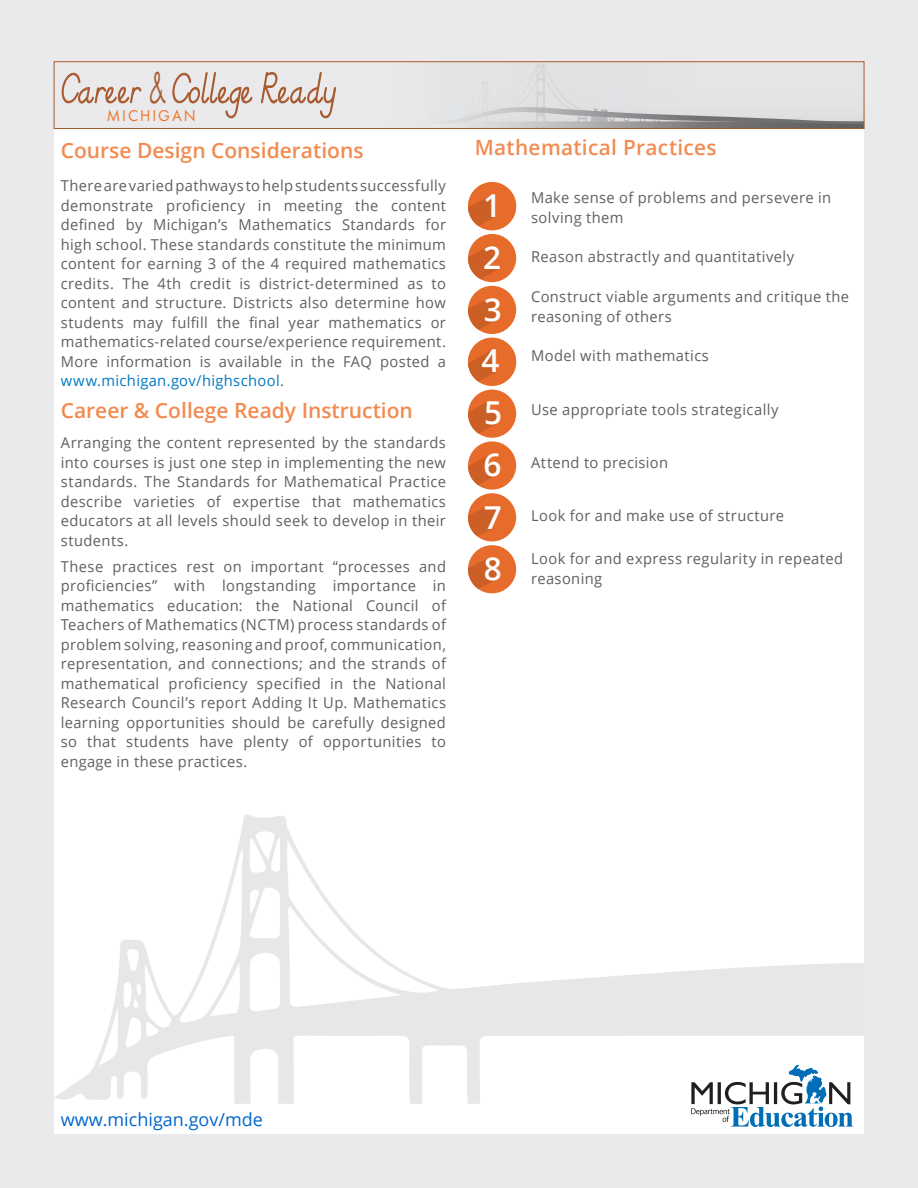
<style>
.page{position:relative;width:918px;height:1188px;background:#eaeaed}
.page>*{position:absolute;margin:0;border:0;box-sizing:border-box;transform-origin:0 0}
.t1{font:50.4px "Block Letters Tryout";letter-spacing:-.025em;color:#a95b30;scale:.65 1}
.Paragraph{font:600 31.65px "Open Sans";color:#fff}
.Heading{font:600 21px "Open Sans";color:#f28b51}
.B_head{font:600 21px "Open Sans";letter-spacing:.015em;color:#f28b51}
.t2{font:18px "Open Sans";color:#06c}
.t3{font:16.2px "Futura PT";letter-spacing:.125em;color:#f37128;scale:.96 1}
.Paragraph-2{font:15px/19.5px "Open Sans";letter-spacing:.025em;color:#5f5f61;text-align:justify}
.s1{font-family:"Delve Hand"}
.s2{color:#0079c2}
.s3{font-weight:600;font-size:31.65px;color:#fff}
</style>
<div class="page">
<div style="left:54px;top:128px;width:810px;height:1006px;background:#fff"></div>
<svg style="left:61px;top:63px;width:801px;height:64px"></svg>
<div style="left:54px;top:61px;width:810px;height:68px;border:1px solid #a95b30"></div>
<svg style="left:62px;top:73px;width:79px;height:30px"></svg>
<svg style="left:173px;top:72px;width:79px;height:46px"></svg>
<svg style="left:261px;top:69px;width:75px;height:49px"></svg>
<svg style="left:468px;top:182px;width:48px;height:411px"></svg>
<svg style="left:54px;top:814px;width:810px;height:290px"></svg>
<svg style="left:691px;top:1065px;width:162px;height:62px"></svg>
<h1 class="t1" style="left:62px;top:65px;width:424px">Career <span class="s1">&amp;</span> College Ready</h1>
<p class="t3" style="left:107px;top:106px;width:94px">MICHIGAN</p>
<p class="Heading" style="left:61px;top:136px;width:304px">Course Design Considerations</p>
<p class="Paragraph-2" style="left:61px;top:176px;width:387px">There are varied pathways to help students successfully demonstrate proficiency in meeting the content defined by Michigan’s Mathematics Standards for high school. These standards constitute the minimum content for earning 3 of the 4 required mathematics credits. The 4th credit is district-determined as to content and structure. Districts also determine how students may fulfill the final year mathematics or mathematics-related course/experience requirement.<br>More information is available in the FAQ posted a <span class="s2">www.michigan.gov/highschool</span>.</p>
<p class="Heading" style="left:61px;top:396px;width:354px">Career &amp; College Ready Instruction</p>
<p class="Paragraph-2" style="left:61px;top:433px;width:387px">Arranging the content represented by the standards into courses is just one step in implementing the new standards. The Standards for Mathematical Practice describe varieties of expertise that mathematics educators at all levels should seek to develop in their students.</p>
<p class="Paragraph-2" style="left:61px;top:556px;width:387px">These practices rest on important “processes and proficiencies” with longstanding importance in mathematics education: the National Council of Teachers of Mathematics (NCTM) process standards of problem solving, reasoning and proof, communication, representation, and connections; and the strands of mathematical proficiency specified in the National Research Council’s report Adding It Up. Mathematics learning opportunities should be carefully designed so that students have plenty of opportunities to engage in these practices.</p>
<p class="B_head" style="left:475px;top:133px;width:243px">Mathematical Practices</p>
<p class="Paragraph-2" style="left:531px;top:188px;width:301px;text-indent:-48px"><span class="s3">1</span> Make sense of problems and persevere in solving them</p>
<p class="Paragraph-2" style="left:483px;top:247px;width:313px"><span class="s3">2</span> Reason abstractly and quantitatively</p>
<p class="Paragraph" style="left:484px;top:288px;width:20px">3</p>
<p class="Paragraph-2" style="left:531px;top:287px;width:320px">Construct viable arguments and critique the reasoning of others</p>
<p class="Paragraph-2" style="left:482px;top:346px;width:229px"><span class="s3">4</span> Model with mathematics</p>
<p class="Paragraph-2" style="left:484px;top:399px;width:296px"><span class="s3">5</span> Use appropriate tools strategically</p>
<p class="Paragraph-2" style="left:483px;top:452px;width:186px"><span class="s3">6</span> Attend to precision</p>
<p class="Paragraph-2" style="left:484px;top:506px;width:302px"><span class="s3">7</span> Look for and make use of structure</p>
<p class="Paragraph" style="left:484px;top:547px;width:20px">8</p>
<p class="Paragraph-2" style="left:531px;top:549px;width:313px">Look for and express regularity in repeated reasoning</p>
<p class="t2" style="left:61px;top:1107px;width:204px">www.michigan.gov/mde</p>
</div>
